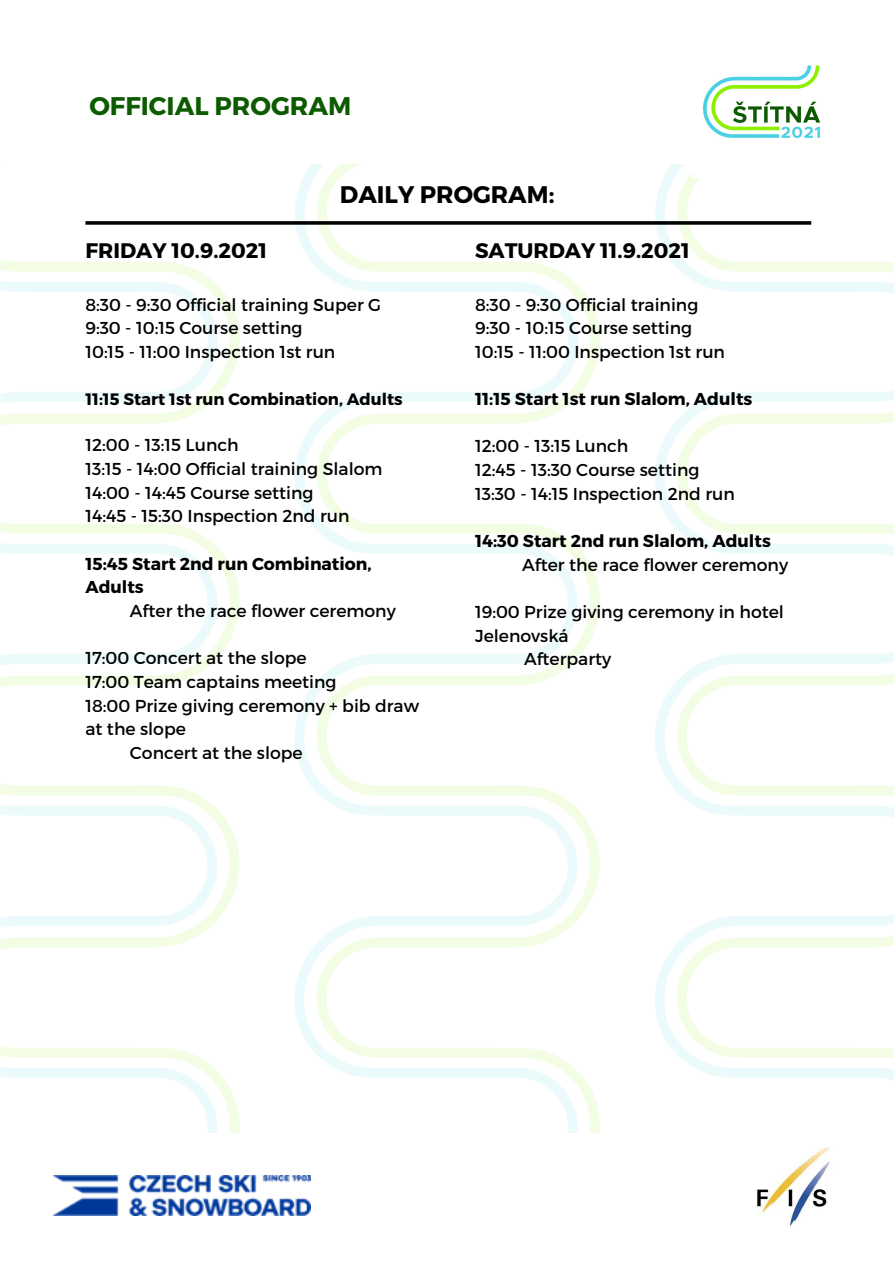
<style>
.page{position:relative;width:894px;height:1264px;background:#fff}
.page>*{position:absolute;margin:0;border:0;box-sizing:border-box;transform-origin:0 0}
.t1{font:700 25.5px "Montserrat";color:#0d5b01}
.t2{font:700 24px "Montserrat";color:#000}
.t3{font:700 21px "Montserrat";color:#000}
.t4{font:17.25px/23.7px "Montserrat";color:#000}
.t5{font:700 17.25px/23.7px "Montserrat";color:#000}
.t6{font:700 16.5px "Montserrat";color:#000}
</style>
<div class="page">
<img style="left:0;top:165px;width:893px;height:967px">
<svg style="left:85px;top:221px;width:726px;height:4px;background:#1d1d1d"></svg>
<img style="left:692px;top:65px;width:141px;height:113px">
<img style="left:53px;top:1175px;width:257px;height:40px">
<img style="left:757px;top:1147px;width:73px;height:79px">
<p class="t1" style="left:89px;top:89px;width:263px">OFFICIAL PROGRAM</p>
<p class="t2" style="left:340px;top:179px;width:216px">DAILY PROGRAM:</p>
<p class="t3" style="left:85px;top:236px;width:183px">FRIDAY 10.9.2021</p>
<p class="t4" style="left:85px;top:292px;width:297px">8:30 - 9:30 Official training Super G</p>
<p class="t4" style="left:85px;top:315px;width:218px">9:30 - 10:15 Course setting</p>
<p class="t4" style="left:85px;top:339px;width:251px">10:15 - 11:00 Inspection 1st run</p>
<p class="t6" style="left:85px;top:388px;width:319px">11:15 Start 1st run Combination, Adults</p>
<p class="t4" style="left:85px;top:432px;width:155px">12:00 - 13:15 Lunch</p>
<p class="t4" style="left:85px;top:456px;width:298px">13:15 - 14:00 Official training Slalom</p>
<p class="t4" style="left:85px;top:480px;width:230px">14:00 - 14:45 Course setting</p>
<p class="t4" style="left:85px;top:503px;width:265px">14:45 - 15:30 Inspection 2nd run</p>
<p class="t5" style="left:85px;top:551px;width:287px">15:45 Start 2nd run Combination,<br>Adults</p>
<p class="t4" style="left:130px;top:598px;width:267px">After the race flower ceremony</p>
<p class="t4" style="left:85px;top:645px;width:223px">17:00 Concert at the slope</p>
<p class="t4" style="left:85px;top:669px;width:253px">17:00 Team captains meeting</p>
<p class="t4" style="left:85px;top:692px;width:335px">18:00 Prize giving ceremony + bib draw at the slope</p>
<p class="t4" style="left:130px;top:740px;width:174px">Concert at the slope</p>
<p class="t3" style="left:475px;top:236px;width:216px">SATURDAY 11.9.2021</p>
<p class="t4" style="left:475px;top:292px;width:225px">8:30 - 9:30 Official training</p>
<p class="t4" style="left:475px;top:315px;width:218px">9:30 - 10:15 Course setting</p>
<p class="t4" style="left:475px;top:339px;width:251px">10:15 - 11:00 Inspection 1st run</p>
<p class="t5" style="left:475px;top:386px;width:279px">11:15 Start 1st run Slalom, Adults</p>
<p class="t4" style="left:475px;top:433px;width:155px">12:00 - 13:15 Lunch</p>
<p class="t4" style="left:475px;top:457px;width:226px">12:45 - 13:30 Course setting</p>
<p class="t4" style="left:475px;top:481px;width:261px">13:30 - 14:15 Inspection 2nd run</p>
<p class="t5" style="left:475px;top:528px;width:297px">14:30 Start 2nd run Slalom, Adults</p>
<p class="t4" style="left:522px;top:552px;width:267px">After the race flower ceremony</p>
<p class="t4" style="left:475px;top:599px;width:310px">19:00 Prize giving ceremony in hotel<br>Jelenovská</p>
<p class="t4" style="left:524px;top:646px;width:89px">Afterparty</p>
</div>
